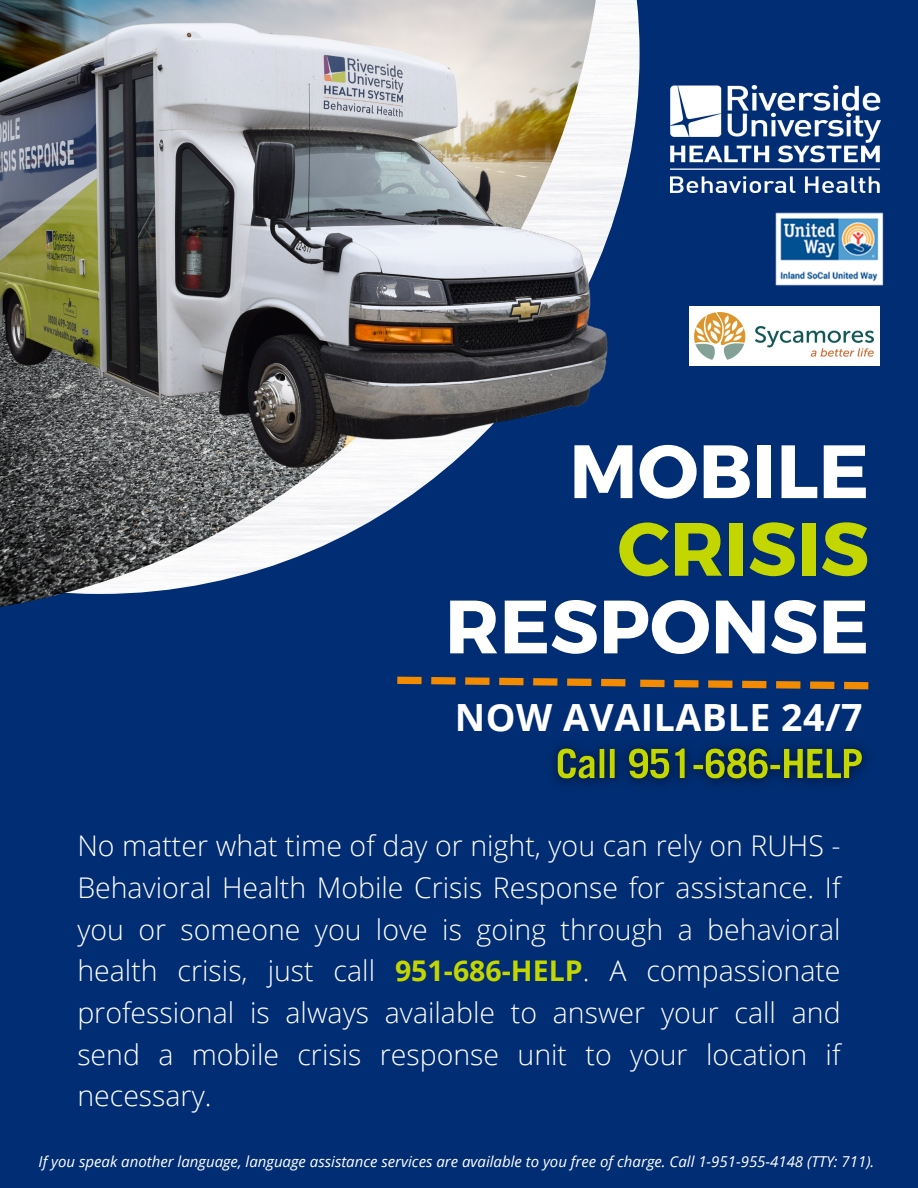
<style>
.page{position:relative;width:918px;height:1188px;background:#002d73}
.page>*{position:absolute;margin:0;border:0;box-sizing:border-box;transform-origin:0 0}
.t1{font:700 75.3px/77.7px "Montserrat";color:#fff;text-align:right}
.t2{font:700 37.5px "Open Sans";letter-spacing:.015em;color:#fff}
.t3{font:300 28.5px/41.7px "Open Sans";color:#fff;text-align:justify}
.t4{font:italic 15px "Open Sans";color:#fff}
.s1{color:#c4d600}
.s2{font-weight:700;color:#c4d600}
</style>
<div class="page">
<img style="left:0;top:523px;width:368px;height:84px">
<img style="left:0;top:0;width:682px;height:523px">
<svg style="left:397px;top:677px;width:228px;height:9px"></svg>
<img style="left:553px;top:746px;width:313px;height:38px">
<svg style="left:640px;top:680px;width:228px;height:9px"></svg>
<img style="left:670px;top:85px;width:211px;height:107px">
<img style="left:775px;top:212px;width:109px;height:74px">
<div style="left:689px;top:307px;width:191px;height:59px;background:#fff"></div>
<img style="left:695px;top:312px;width:179px;height:48px">
<p class="t1" style="left:445px;top:429px;width:426px">MOBILE<br><span class="s1">CRISIS<br></span>RESPONSE</p>
<p class="t2" style="left:455px;top:691px;width:409px">NOW AVAILABLE 24/7</p>
<p class="t3" style="left:77px;top:824px;width:765px">No matter what time of day or night, you can rely on RUHS - Behavioral Health Mobile Crisis Response for assistance. If you or someone you love is going through a behavioral health crisis, just call <span class="s2">951-686-HELP</span>. A compassionate professional is always available to answer your call and send a mobile crisis response unit to your location if necessary.</p>
<p class="t4" style="left:39px;top:1151px;width:837px">If you speak another language, language assistance services are available to you free of charge. Call 1-951-955-4148 (TTY: 711).</p>
</div>
